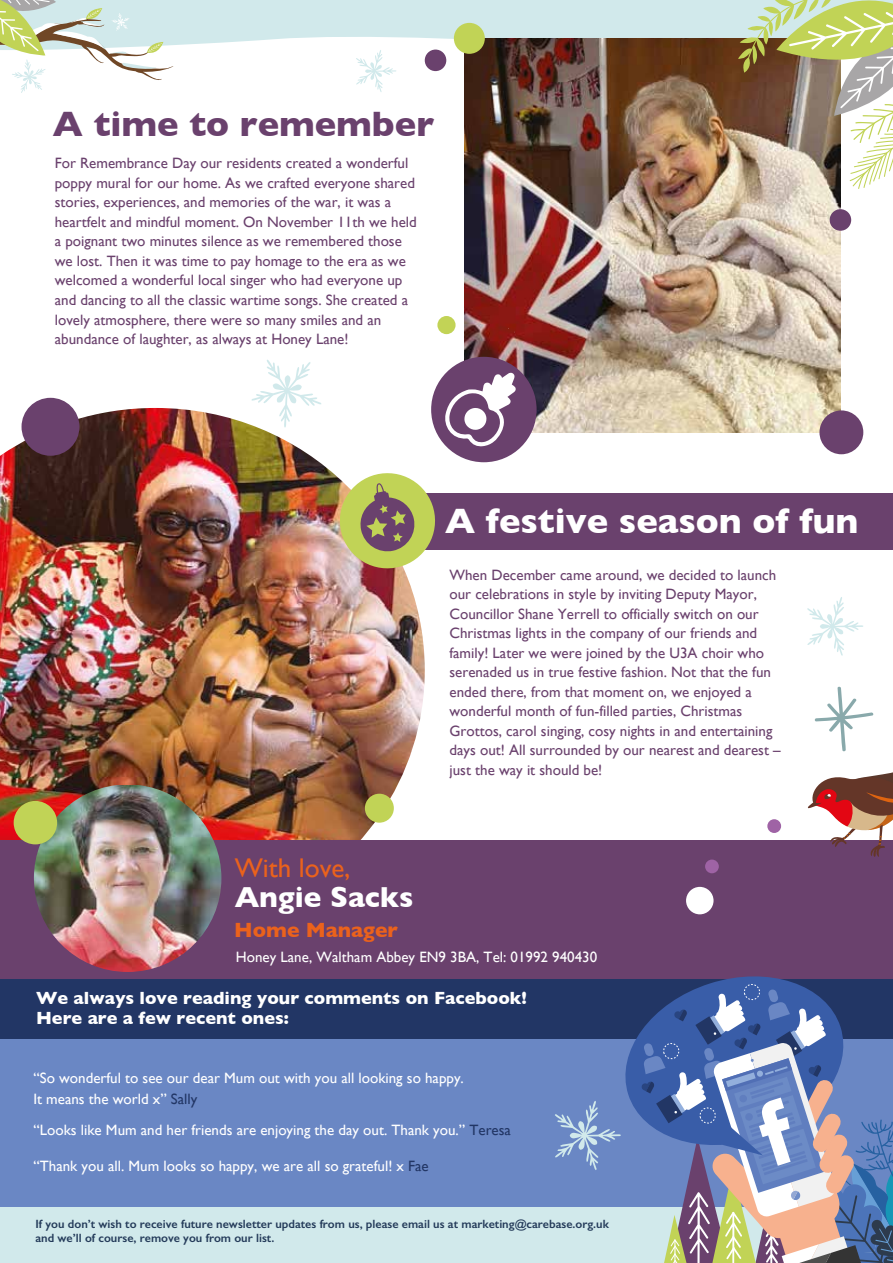
<style>
.page{position:relative;width:893px;height:1263px;background:#fff}
.page>*{position:absolute;margin:0;border:0;box-sizing:border-box;transform-origin:0 0}
.t1{font:700 36px "Gill Sans";color:#fff}
.t2{font:700 36px "Gill Sans";color:#6a416d}
.t3{font:700 29.55px "Gill Sans";color:#fff}
.t4{font:27px "Gill Sans";color:#eb621c}
.t5{font:700 21px "Gill Sans";color:#eb621c}
.t6{font:700 18px/20.1px "Gill Sans";color:#fff}
.t7{font:15px/19.5px "Gill Sans";color:#6a416d}
.t8{font:15px/21.3px "Gill Sans";color:#fff}
.t9{font:600 12px/13.5px "Gill Sans";color:#243b5a}
.s1{color:#223665}
</style>
<div class="page">
<svg style="left:174px;top:0;width:564px;height:63px;fill:#d1e9eb"></svg>
<div style="left:0;top:1207px;width:641px;height:56px;background:#d1e9eb"></div>
<img style="left:464px;top:38px;width:376px;height:394px">
<div style="left:328px;top:493px;width:565px;height:57px;background:#6a416d"></div>
<img style="left:0;top:408px;width:425px;height:432px">
<div style="left:0;top:840px;width:893px;height:145px;background:#6a416d"></div>
<div style="left:0;top:999px;width:893px;height:208px;background:#6a87c4"></div>
<div style="left:0;top:979px;width:893px;height:60px;background:#223665"></div>
<svg style="left:508px;top:328px;width:6px;height:4px"></svg>
<div style="left:686px;top:887px;width:27px;height:27px;background:#fff;border-radius:50%"></div>
<div style="left:705px;top:859px;width:14px;height:14px;background:#9f63a5;border-radius:50%"></div>
<div style="left:767px;top:819px;width:14px;height:14px;background:#9f63a5;border-radius:50%"></div>
<div style="left:22px;top:398px;width:57px;height:58px;background:#6a416d;border-radius:50%"></div>
<div style="left:365px;top:794px;width:29px;height:29px;background:#c1d356;border-radius:50%"></div>
<div style="left:437px;top:316px;width:19px;height:18px;background:#c2d356;border-radius:50%"></div>
<div style="left:431px;top:357px;width:106px;height:105px;background:#6a416d;border-radius:50%"></div>
<div style="left:454px;top:23px;width:31px;height:31px;background:#c1d356;border-radius:50%"></div>
<div style="left:819px;top:410px;width:44px;height:44px;background:#6a416d;border-radius:50%"></div>
<div style="left:425px;top:50px;width:21px;height:21px;background:#6a416d;border-radius:50%"></div>
<div style="left:830px;top:209px;width:21px;height:22px;background:#6a416d;border-radius:50%"></div>
<svg style="left:814px;top:686px;width:60px;height:66px"></svg>
<svg style="left:555px;top:1101px;width:60px;height:69px"></svg>
<svg style="left:807px;top:597px;width:56px;height:59px"></svg>
<svg style="left:353px;top:50px;width:46px;height:42px"></svg>
<svg style="left:248px;top:359px;width:76px;height:69px"></svg>
<svg style="left:807px;top:772px;width:86px;height:85px"></svg>
<svg style="left:615px;top:976px;width:176px;height:161px"></svg>
<svg style="left:641px;top:982px;width:252px;height:281px"></svg>
<svg style="left:0;top:0;width:174px;height:93px"></svg>
<svg style="left:738px;top:0;width:155px;height:189px;background:#b3ad8b"></svg>
<svg style="left:443px;top:372px;width:73px;height:75px"></svg>
<svg style="left:334px;top:468px;width:101px;height:106px"></svg>
<img style="left:34px;top:785px;width:187px;height:187px">
<div style="left:14px;top:801px;width:43px;height:43px;background:#c1d356;border-radius:50%"></div>
<h1 class="t2" style="left:53px;top:95px;width:383px">A time to remember</h1>
<p class="t7" style="left:55px;top:153px;width:363px">For Remembrance Day our residents created a wonderful poppy mural for our home. As we crafted everyone shared stories, experiences, and memories of the war, it was a heartfelt and mindful moment. On November 11th we held a poignant two minutes silence as we remembered those we lost. Then it was time to pay homage to the era as we welcomed a wonderful local singer who had everyone up and dancing to all the classic wartime songs. She created a lovely atmosphere, there were so many smiles and an abundance of laughter, as always at Honey Lane!</p>
<h1 class="t1" style="left:445px;top:492px;width:415px">A festive season of fun</h1>
<p class="t7" style="left:449px;top:565px;width:333px">When December came around, we decided to launch our celebrations in style by inviting Deputy Mayor, Councillor Shane Yerrell to officially switch on our Christmas lights in the company of our friends and family! Later we were joined by the U3A choir who serenaded us in true festive fashion. Not that the fun ended there, from that moment on, we enjoyed a wonderful month of fun-filled parties, Christmas Grottos, carol singing, cosy nights in and entertaining days out! All surrounded by our nearest and dearest – just the way it should be!</p>
<h3 class="t4" style="left:235px;top:852px;width:117px">With love,</h3>
<h2 class="t3" style="left:235px;top:874px;width:180px">Angie Sacks</h2>
<p class="t8" style="left:236px;top:946px;width:363px">Honey Lane, Waltham Abbey EN9 3BA, Tel: 01992 940430</p>
<h3 class="t5" style="left:234px;top:913px;width:165px">Home Manager</h3>
<p class="t6" style="left:36px;top:988px;width:492px">We always love reading your comments on Facebook!<br>Here are a few recent ones:</p>
<p class="t8" style="left:33px;top:1067px;width:432px">“So wonderful to see our dear Mum out with you all looking so happy.<br>It means the world x” <span class="s1">Sally</span></p>
<p class="t8" style="left:33px;top:1119px;width:479px">“Looks like Mum and her friends are enjoying the day out. Thank you.” <span class="s1">Teresa</span></p>
<p class="t8" style="left:33px;top:1155px;width:397px">“Thank you all. Mum looks so happy, we are all so grateful! x <span class="s1">Fae</span></p>
<p class="t9" style="left:35px;top:1217px;width:575px">If you don’t wish to receive future newsletter updates from us, please email us at marketing@carebase.org.uk and we’ll of course, remove you from our list.</p>
</div>
